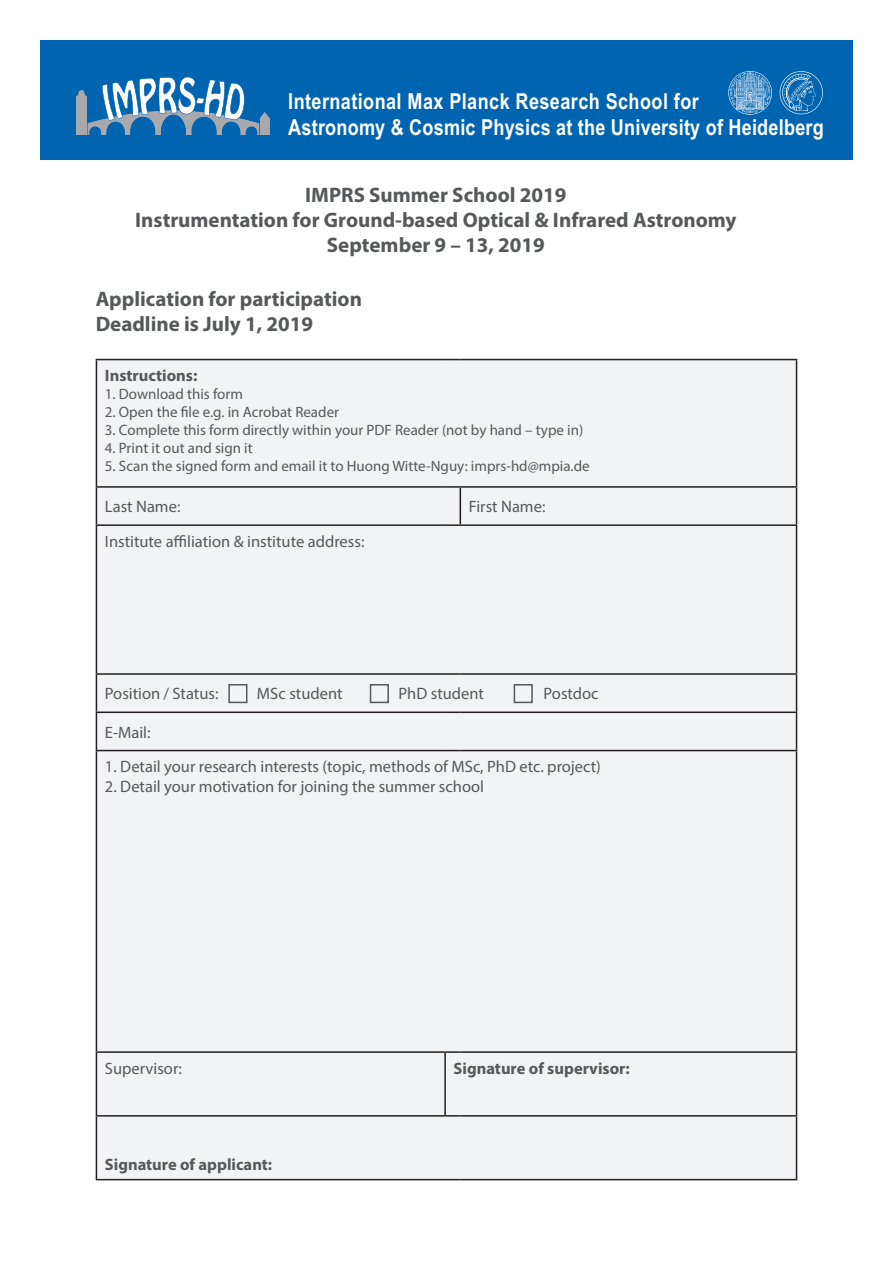
<style>
.page{position:relative;width:893px;height:1263px;background:#fff}
.page>*{position:absolute;margin:0;border:0;box-sizing:border-box;transform-origin:0 0}
.t1{font:700 22.05px/26.4px "Arial Narrow";letter-spacing:.01em;color:#fff}
.t2{font:700 21px/25.2px "Myriad Pro";color:#57585a;text-align:center}
.t3{font:16.5px "Myriad Pro";color:#57585a}
.t4{font:700 16.5px "Myriad Pro";color:#57585a}
.t5{font:15px "Myriad Pro";color:#57585a}
</style>
<div class="page">
<div style="left:97px;top:360px;width:699px;height:819px;background:#f2f3f4"></div>
<hr style="left:96px;top:359px;width:349px;height:1px;background:#231f20">
<hr style="left:96px;top:360px;width:1px;height:126px;background:#231f20">
<svg style="left:445px;top:359px;width:15px;height:1px"></svg>
<hr style="left:460px;top:359px;width:337px;height:1px;background:#231f20">
<hr style="left:796px;top:360px;width:1px;height:126px;background:#231f20">
<hr style="left:96px;top:486px;width:349px;height:2px;background:#231f20">
<hr style="left:96px;top:488px;width:1px;height:36px;background:#231f20">
<svg style="left:445px;top:486px;width:15px;height:2px"></svg>
<hr style="left:460px;top:486px;width:337px;height:2px;background:#231f20">
<hr style="left:460px;top:488px;width:1px;height:36px;background:#231f20">
<hr style="left:796px;top:488px;width:1px;height:36px;background:#231f20">
<hr style="left:96px;top:524px;width:349px;height:2px;background:#231f20">
<hr style="left:96px;top:526px;width:1px;height:147px;background:#231f20">
<svg style="left:445px;top:524px;width:15px;height:2px"></svg>
<hr style="left:460px;top:524px;width:337px;height:2px;background:#231f20">
<hr style="left:796px;top:526px;width:1px;height:147px;background:#231f20">
<hr style="left:96px;top:673px;width:349px;height:2px;background:#231f20">
<hr style="left:96px;top:675px;width:1px;height:36px;background:#231f20">
<svg style="left:445px;top:673px;width:15px;height:2px"></svg>
<hr style="left:460px;top:673px;width:337px;height:2px;background:#231f20">
<hr style="left:796px;top:675px;width:1px;height:36px;background:#231f20">
<hr style="left:96px;top:711px;width:349px;height:2px;background:#231f20">
<hr style="left:96px;top:713px;width:1px;height:37px;background:#231f20">
<svg style="left:445px;top:711px;width:15px;height:2px"></svg>
<hr style="left:460px;top:711px;width:337px;height:2px;background:#231f20">
<hr style="left:796px;top:713px;width:1px;height:37px;background:#231f20">
<hr style="left:96px;top:750px;width:349px;height:1px;background:#231f20">
<hr style="left:96px;top:751px;width:1px;height:300px;background:#231f20">
<svg style="left:445px;top:750px;width:15px;height:1px"></svg>
<hr style="left:460px;top:750px;width:337px;height:1px;background:#231f20">
<hr style="left:796px;top:751px;width:1px;height:300px;background:#231f20">
<hr style="left:96px;top:1051px;width:349px;height:2px;background:#231f20">
<hr style="left:96px;top:1053px;width:1px;height:62px;background:#231f20">
<svg style="left:445px;top:1051px;width:15px;height:2px"></svg>
<hr style="left:444px;top:1053px;width:2px;height:62px;background:#231f20">
<hr style="left:460px;top:1051px;width:337px;height:2px;background:#231f20">
<hr style="left:796px;top:1053px;width:1px;height:62px;background:#231f20">
<hr style="left:96px;top:1115px;width:349px;height:1px;background:#231f20">
<hr style="left:96px;top:1116px;width:1px;height:63px;background:#231f20">
<svg style="left:445px;top:1115px;width:15px;height:1px"></svg>
<hr style="left:460px;top:1115px;width:337px;height:1px;background:#231f20">
<hr style="left:796px;top:1116px;width:1px;height:63px;background:#231f20">
<hr style="left:96px;top:1179px;width:349px;height:1px;background:#231f20">
<svg style="left:445px;top:1179px;width:15px;height:1px"></svg>
<hr style="left:460px;top:1179px;width:337px;height:1px;background:#231f20">
<div style="left:40px;top:40px;width:813px;height:119px;background:#0164b1"></div>
<svg style="left:76px;top:77px;width:194px;height:58px"></svg>
<svg style="left:728px;top:71px;width:44px;height:44px"></svg>
<svg style="left:780px;top:71px;width:43px;height:43px"></svg>
<div style="left:228px;top:684px;width:19px;height:19px;border:2px solid #57585a"></div>
<div style="left:370px;top:684px;width:19px;height:19px;border:2px solid #57585a"></div>
<div style="left:514px;top:684px;width:19px;height:19px;border:2px solid #57585a"></div>
<h1 class="t1" style="left:288px;top:87px;width:537px">International Max Planck Research School for<br>Astronomy &amp; Cosmic Physics at the University of Heidelberg</h1>
<p class="t2" style="left:135px;top:181px;width:603px">IMPRS Summer School 2019<br>Instrumentation for Ground-based Optical &amp; Infrared Astronomy<br>September 9 – 13, 2019</p>
<p class="t2" style="left:96px;top:286px;width:268px;text-align:left">Application for participation<br>Deadline is July 1, 2019</p>
<p class="t4" style="left:105px;top:365px;width:94px">Instructions:</p>
<p class="t5" style="left:105px;top:385px;width:139px">1. Download this form</p>
<p class="t5" style="left:105px;top:403px;width:236px">2. Open the file e.g. in Acrobat Reader</p>
<p class="t5" style="left:105px;top:421px;width:480px">3. Complete this form directly within your PDF Reader (not by hand – type in)</p>
<p class="t5" style="left:105px;top:439px;width:149px">4. Print it out and sign it</p>
<p class="t5" style="left:105px;top:457px;width:486px">5. Scan the signed form and email it to Huong Witte-Nguy: imprs-hd@mpia.de</p>
<p class="t3" style="left:105px;top:496px;width:77px">Last Name:</p>
<p class="t3" style="left:469px;top:496px;width:78px">First Name:</p>
<p class="t3" style="left:105px;top:531px;width:261px">Institute affiliation &amp; institute address:</p>
<p class="t3" style="left:105px;top:684px;width:115px">Position / Status:</p>
<p class="t3" style="left:257px;top:684px;width:87px">MSc student</p>
<p class="t3" style="left:399px;top:684px;width:87px">PhD student</p>
<p class="t3" style="left:544px;top:684px;width:57px">Postdoc</p>
<p class="t3" style="left:105px;top:722px;width:47px">E-Mail:</p>
<p class="t3" style="left:105px;top:757px;width:498px">1. Detail your research interests (topic, methods of MSc, PhD etc. project)</p>
<p class="t3" style="left:105px;top:776px;width:381px">2. Detail your motivation for joining the summer school</p>
<p class="t3" style="left:105px;top:1058px;width:79px">Supervisor:</p>
<p class="t4" style="left:454px;top:1057px;width:178px">Signature of supervisor:</p>
<p class="t4" style="left:105px;top:1154px;width:169px">Signature of applicant:</p>
</div>
